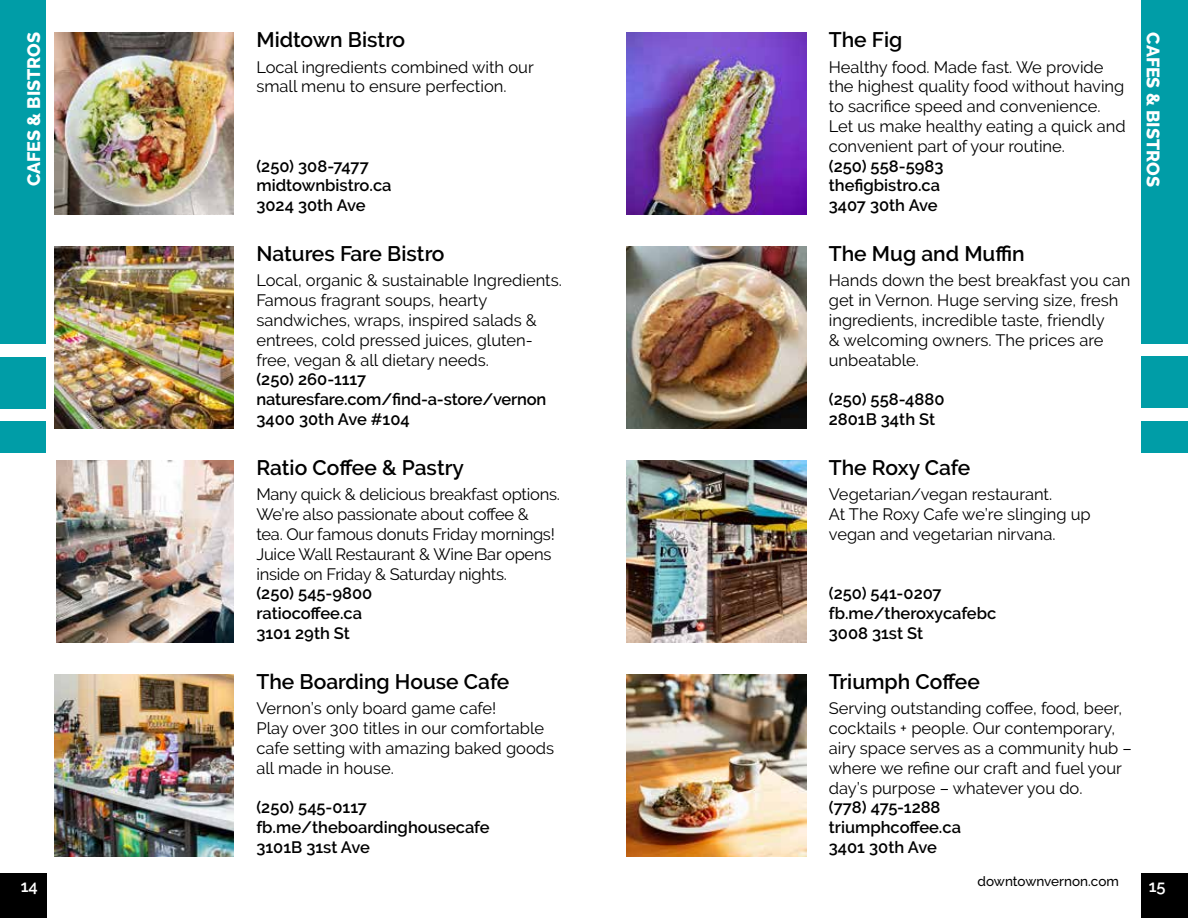
<style>
.page{position:relative;width:1188px;height:918px;background:#fff}
.page>*{position:absolute;margin:0;border:0;box-sizing:border-box;transform-origin:0 0}
.t1{font:600 21px "Raleway";color:#000}
.t2{font:800 18px "Raleway";color:#fff}
.t3{font:16.5px/19.8px "Raleway";color:#000}
.t4{font:600 16.5px/19.8px "Raleway";color:#000}
.t5{font:600 16.5px "Raleway";color:#fff}
.t6{font:500 13.5px "Raleway";color:#000}
</style>
<div class="page">
<div style="left:0;top:873px;width:46px;height:45px;background:#000"></div>
<div style="left:1141px;top:0;width:47px;height:344px;background:#009da7"></div>
<div style="left:1141px;top:356px;width:47px;height:52px;background:#009da7"></div>
<div style="left:1141px;top:421px;width:47px;height:32px;background:#009da7"></div>
<div style="left:0;top:0;width:46px;height:344px;background:#009da7"></div>
<div style="left:0;top:357px;width:46px;height:52px;background:#009da7"></div>
<div style="left:0;top:421px;width:46px;height:32px;background:#009da7"></div>
<div style="left:1141px;top:873px;width:47px;height:45px;background:#000"></div>
<img style="left:54px;top:32px;width:180px;height:182px">
<img style="left:54px;top:246px;width:180px;height:182px">
<img style="left:56px;top:460px;width:178px;height:182px">
<img style="left:54px;top:674px;width:180px;height:182px">
<img style="left:627px;top:32px;width:179px;height:182px">
<img style="left:627px;top:246px;width:179px;height:182px">
<img style="left:627px;top:460px;width:179px;height:182px">
<img style="left:627px;top:674px;width:179px;height:182px">
<p class="t1" style="left:256px;top:28px;width:150px">Midtown Bistro</p>
<p class="t3" style="left:256px;top:57px;width:279px">Local ingredients combined with our small menu to ensure perfection.</p>
<p class="t1" style="left:829px;top:28px;width:75px">The Fig</p>
<p class="t3" style="left:829px;top:57px;width:298px">Healthy food. Made fast. We provide the highest quality food without having to sacrifice speed and convenience.<br>Let us make healthy eating a quick and convenient part of your routine.</p>
<p class="t4" style="left:829px;top:156px;width:116px">(250) 558-5983 thefigbistro.ca<br>3407 30th Ave</p>
<p class="t1" style="left:829px;top:242px;width:197px">The Mug and Muffin</p>
<p class="t3" style="left:829px;top:271px;width:303px">Hands down the best breakfast you can get in Vernon. Huge serving size, fresh ingredients, incredible taste, friendly<br>&amp; welcoming owners. The prices are unbeatable.</p>
<p class="t4" style="left:829px;top:390px;width:117px">(250) 558-4880<br>2801B 34th St</p>
<p class="t1" style="left:829px;top:456px;width:143px">The Roxy Cafe</p>
<p class="t3" style="left:829px;top:485px;width:263px">Vegetarian/vegan restaurant.<br>At The Roxy Cafe we’re slinging up vegan and vegetarian nirvana.</p>
<p class="t2" style="left:24px;top:186px;width:156px;rotate:-90deg">CAFES &amp; BISTROS</p>
<p class="t2" style="left:1163px;top:32px;width:156px;rotate:90deg">CAFES &amp; BISTROS</p>
<p class="t4" style="left:256px;top:156px;width:137px">(250) 308-7477 midtownbistro.ca<br>3024 30th Ave</p>
<p class="t1" style="left:256px;top:242px;width:190px">Natures Fare Bistro</p>
<p class="t3" style="left:256px;top:271px;width:307px">Local, organic &amp; sustainable Ingredients.<br>Famous fragrant soups, hearty sandwiches, wraps, inspired salads &amp; entrees, cold pressed juices, gluten&shy;free, vegan &amp; all dietary needs.</p>
<p class="t4" style="left:256px;top:370px;width:292px">(250) 260-1117 naturesfare.com/find-a-store/vernon<br>3400 30th Ave #104</p>
<p class="t1" style="left:256px;top:456px;width:209px">Ratio Coffee &amp; Pastry</p>
<p class="t3" style="left:256px;top:485px;width:305px">Many quick &amp; delicious breakfast options.<br>We’re also passionate about coffee &amp;<br>tea. Our famous donuts Friday mornings!<br>Juice Wall Restaurant &amp; Wine Bar opens inside on Friday &amp; Saturday nights.</p>
<p class="t4" style="left:256px;top:584px;width:117px">(250) 545-9800 ratiocoffee.ca<br>3101 29th St</p>
<p class="t1" style="left:256px;top:670px;width:255px">The Boarding House Cafe</p>
<p class="t3" style="left:256px;top:699px;width:299px">Vernon’s only board game cafe!<br>Play over 300 titles in our comfortable cafe setting with amazing baked goods all made in house.</p>
<p class="t4" style="left:256px;top:798px;width:235px">(250) 545-0117 fb.me/theboardinghousecafe<br>3101B 31st Ave</p>
<p class="t4" style="left:829px;top:584px;width:169px">(250) 541-0207 fb.me/theroxycafebc<br>3008 31st St</p>
<p class="t1" style="left:829px;top:670px;width:153px">Triumph Coffee</p>
<p class="t3" style="left:829px;top:699px;width:305px">Serving outstanding coffee, food, beer, cocktails + people. Our contemporary, airy space serves as a community hub – where we refine our craft and fuel your day’s purpose – whatever you do.</p>
<p class="t4" style="left:829px;top:798px;width:134px">(778) 475-1288 triumphcoffee.ca<br>3401 30th Ave</p>
<p class="t6" style="left:978px;top:874px;width:143px">downtownvernon.com</p>
<p class="t5" style="left:21px;top:877px;width:19px">14</p>
<p class="t5" style="left:1149px;top:877px;width:18px">15</p>
</div>
